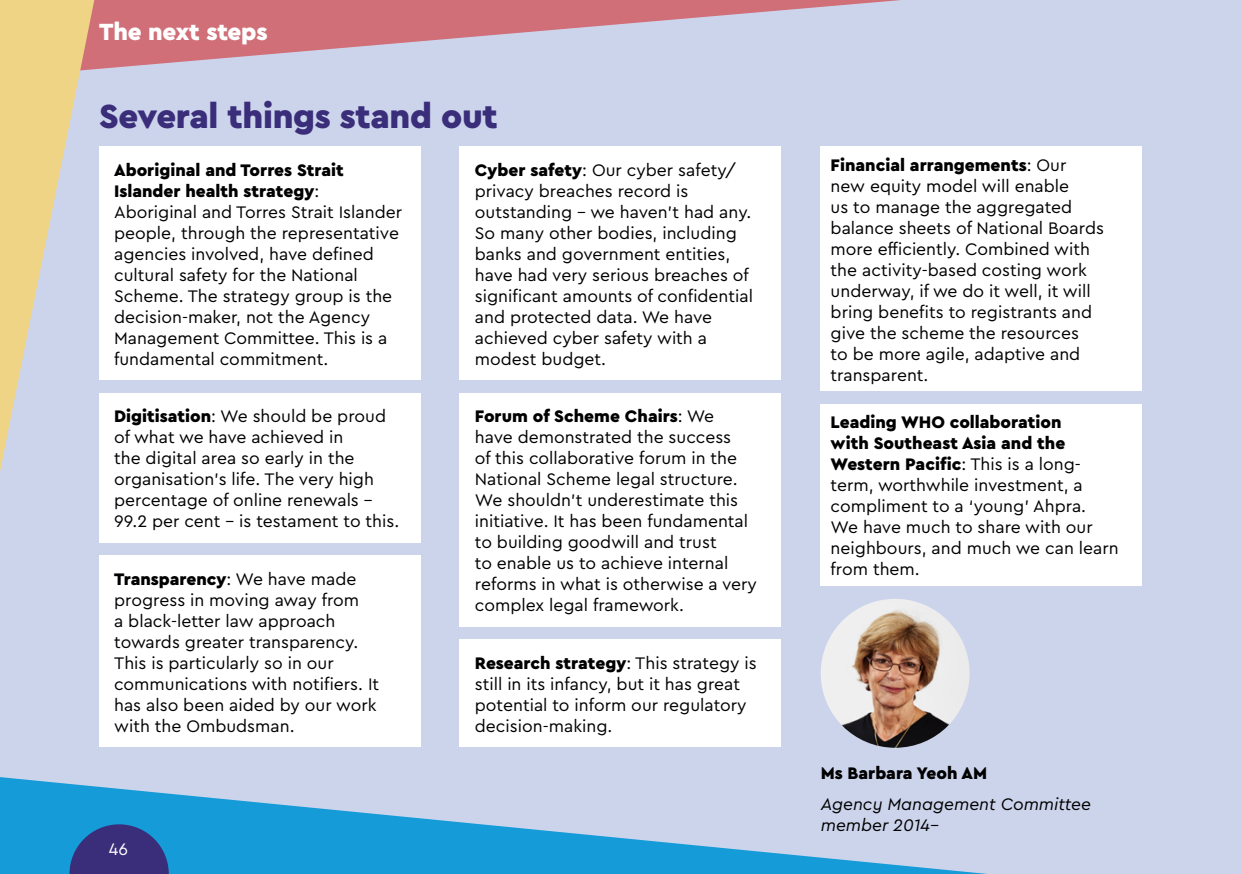
<style>
.page{position:relative;width:1241px;height:874px;background:#fff}
.page>*{position:absolute;margin:0;border:0;box-sizing:border-box;transform-origin:0 0}
.t1{font:900 35px "Cera Pro";letter-spacing:-.01em;color:#3a2d7a}
.t2{font:900 24.5px "Cera Pro";letter-spacing:-.01em;color:#fff}
.t3{font:17.5px/21px "Cera Pro";color:#000}
.t4{font:italic 17.5px/21px "Cera Pro";color:#000}
.t5{font:900 17.5px "Cera Pro";color:#000}
.t6{font:17.5px "Cera Pro";color:#fff}
.s1{font-weight:900}
</style>
<div class="page">
<div style="left:0;top:0;width:1240px;height:873px;background:#ccd4ec"></div>
<div style="left:99px;top:146px;width:321px;height:233px;background:#fff"></div>
<div style="left:99px;top:393px;width:321px;height:149px;background:#fff"></div>
<div style="left:99px;top:555px;width:321px;height:191px;background:#fff"></div>
<div style="left:460px;top:146px;width:320px;height:233px;background:#fff"></div>
<div style="left:460px;top:393px;width:320px;height:233px;background:#fff"></div>
<div style="left:460px;top:639px;width:320px;height:107px;background:#fff"></div>
<div style="left:820px;top:146px;width:321px;height:244px;background:#fff"></div>
<div style="left:820px;top:404px;width:321px;height:181px;background:#fff"></div>
<img style="left:820px;top:598px;width:149px;height:149px;border-radius:74px">
<svg style="left:0;top:777px;width:977px;height:96px"></svg>
<svg style="left:94px;top:0;width:807px;height:70px"></svg>
<svg style="left:0;top:0;width:94px;height:471px;fill:#e7d484"></svg>
<svg style="left:69px;top:823px;width:100px;height:50px;background:#304890"></svg>
<h2 class="t2" style="left:99px;top:15px;width:170px">The next steps</h2>
<h1 class="t1" style="left:99px;top:93px;width:400px">Several things stand out</h1>
<p class="t3" style="left:114px;top:158px;width:289px"><span class="s1">Aboriginal and Torres Strait<br>Islander health strategy</span>:<br>Aboriginal and Torres Strait Islander people, through the representative agencies involved, have defined cultural safety for the National<br>Scheme. The strategy group is the decision-maker, not the Agency<br>Management Committee. This is a fundamental commitment.</p>
<p class="t3" style="left:475px;top:158px;width:280px"><span class="s1">Cyber safety</span>: Our cyber safety/ privacy breaches record is outstanding – we haven’t had any.<br>So many other bodies, including banks and government entities, have had very serious breaches of significant amounts of confidential and protected data. We have achieved cyber safety with a modest budget.</p>
<p class="t3" style="left:114px;top:405px;width:287px"><span class="s1">Digitisation</span>: We should be proud of what we have achieved in<br>the digital area so early in the organisation’s life. The very high percentage of online renewals –<br>99.2 per cent – is testament to this.</p>
<p class="t3" style="left:114px;top:567px;width:266px"><span class="s1">Transparency</span>: We have made progress in moving away from<br>a black-letter law approach towards greater transparency.<br>This is particularly so in our communications with notifiers. It has also been aided by our work with the Ombudsman.</p>
<p class="t6" style="left:109px;top:837px;width:21px">46</p>
<p class="t3" style="left:475px;top:405px;width:284px"><span class="s1">Forum of Scheme Chairs</span>: We<br>have demonstrated the success<br>of this collaborative forum in the<br>National Scheme legal structure.<br>We shouldn’t underestimate this initiative. It has been fundamental to building goodwill and trust<br>to enable us to achieve internal reforms in what is otherwise a very complex legal framework.</p>
<p class="t3" style="left:475px;top:651px;width:283px"><span class="s1">Research strategy</span>: This strategy is still in its infancy, but it has great potential to inform our regulatory decision-making.</p>
<p class="t3" style="left:830px;top:153px;width:275px"><span class="s1">Financial arrangements</span>: Our new equity model will enable<br>us to manage the aggregated balance sheets of National Boards more efficiently. Combined with the activity-based costing work underway, if we do it well, it will bring benefits to registrants and give the scheme the resources<br>to be more agile, adaptive and transparent.</p>
<p class="t3" style="left:830px;top:411px;width:289px"><span class="s1">Leading WHO collaboration<br>with Southeast Asia and the<br>Western Pacific</span>: This is a long&shy;term, worthwhile investment, a compliment to a ‘young’ Ahpra.<br>We have much to share with our neighbours, and much we can learn from them.</p>
<p class="t5" style="left:820px;top:760px;width:168px">Ms Barbara Yeoh AM</p>
<p class="t4" style="left:820px;top:792px;width:271px">Agency Management Committee member 2014–</p>
</div>
